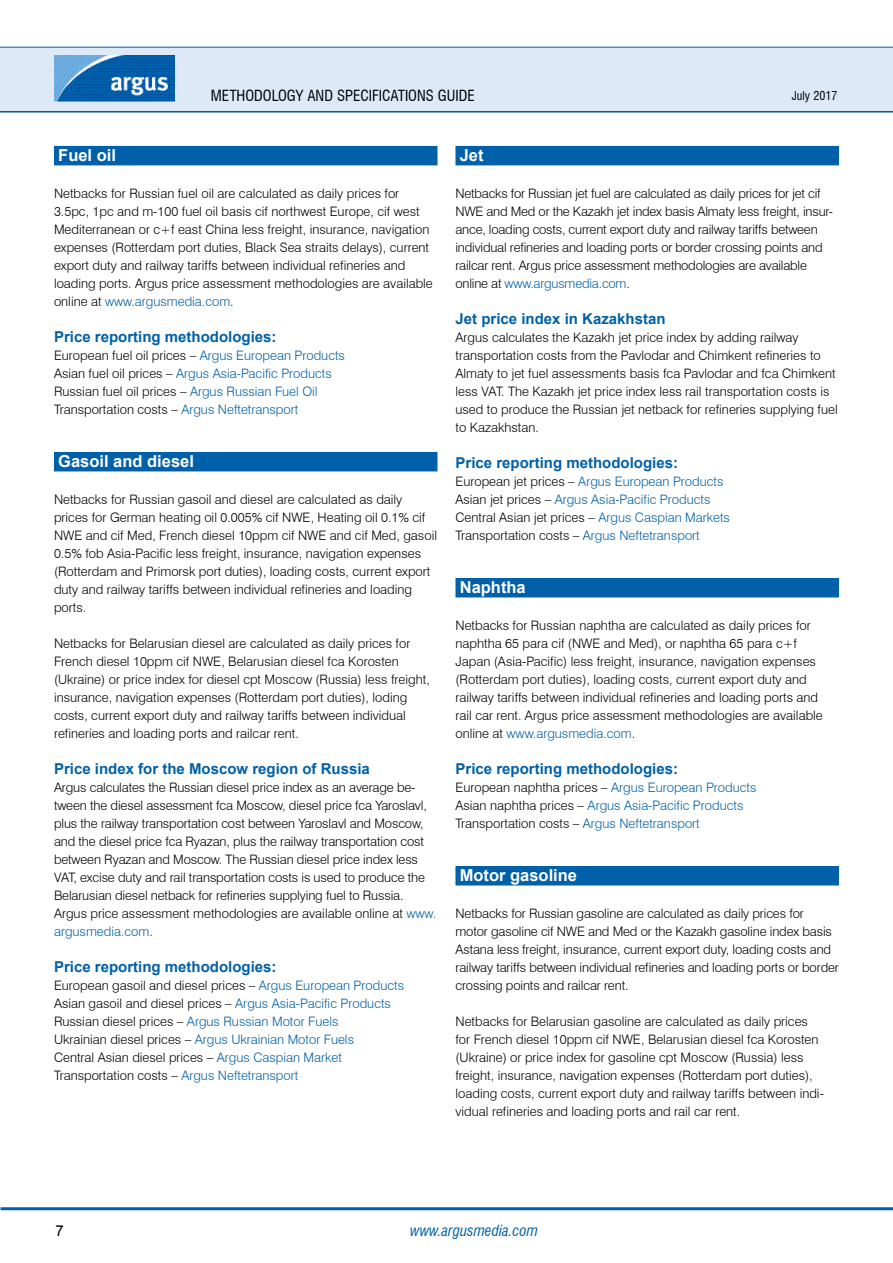
<style>
.page{position:relative;width:893px;height:1263px;background:#fff}
.page>*{position:absolute;margin:0;border:0;box-sizing:border-box;transform-origin:0 0}
.t1{font:700 16.5px "Arial";color:#fff}
.t2{font:700 15px "Arial";color:#0060a9}
.t3{font:condensed 15px "Swiss 721 BT";color:#000}
.t4{font:italic condensed 15px "Swiss 721 BT";color:#0060a9}
.t5{font:15px "Arial";color:#000}
.t6{font:300 13.05px/18px "Swiss 721 BT";color:#000}
.t7{font:300 13.05px/18px "Swiss 721 BT";color:#0060a9}
.t8{font:condensed 12px "Swiss 721 BT";color:#000}
.s1{color:#0060a9}
.s2{color:#000}
</style>
<div class="page">
<hr style="left:0;top:110px;width:893px;height:3px;background:#0060a9">
<div style="left:0;top:47px;width:893px;height:64px;background:#dee9f7"></div>
<hr style="left:0;top:47px;width:893px;height:1px;background:#0060a9">
<hr style="left:1px;top:1207px;width:892px;height:3px;background:#0060a9">
<img style="left:54px;top:55px;width:121px;height:47px">
<div style="left:54px;top:146px;width:383px;height:19px;background:#0060a9"></div>
<div style="left:54px;top:452px;width:383px;height:19px;background:#0060a9"></div>
<div style="left:455px;top:146px;width:384px;height:19px;background:#0060a9"></div>
<div style="left:455px;top:578px;width:384px;height:19px;background:#0060a9"></div>
<div style="left:455px;top:866px;width:384px;height:19px;background:#0060a9"></div>
<p class="t3" style="left:211px;top:86px;width:265px">METHODOLOGY AND SPECIFICATIONS GUIDE</p>
<p class="t8" style="left:792px;top:88px;width:47px">JULY 2017</p>
<p class="t1" style="left:58px;top:145px;width:59px">Fuel oil</p>
<p class="t6" style="left:54px;top:184px;width:380px">Netbacks for Russian fuel oil are calculated as daily prices for 3.5pc, 1pc and m-100 fuel oil basis cif northwest Europe, cif west Mediterranean or c+f east China less freight, insurance, navigation expenses (Rotterdam port duties, Black Sea straits delays), current export duty and railway tariffs between individual refineries and loading ports. Argus price assessment methodologies are available online at <span class="s1">www.argusmedia.com</span>.</p>
<p class="t2" style="left:54px;top:327px;width:224px">Price reporting methodologies:</p>
<p class="t7" style="left:54px;top:346px;width:293px"><span class="s2">European fuel oil prices –</span> Argus European Products <span class="s2">Asian fuel oil prices –</span> Argus Asia-Pacific Products <span class="s2">Russian fuel oil prices –</span> Argus Russian Fuel Oil <span class="s2">Transportation costs –</span> Argus Neftetransport</p>
<p class="t1" style="left:58px;top:451px;width:137px">Gasoil and diesel</p>
<p class="t6" style="left:54px;top:490px;width:385px">Netbacks for Russian gasoil and diesel are calculated as daily prices for German heating oil 0.005% cif NWE, Heating oil 0.1% cif NWE and cif Med, French diesel 10ppm cif NWE and cif Med, gasoil 0.5% fob Asia-Pacific less freight, insurance, navigation expenses (Rotterdam and Primorsk port duties), loading costs, current export duty and railway tariffs between individual refineries and loading ports.</p>
<p class="t6" style="left:54px;top:634px;width:377px">Netbacks for Belarusian diesel are calculated as daily prices for French diesel 10ppm cif NWE, Belarusian diesel fca Korosten (Ukraine) or price index for diesel cpt Moscow (Russia) less freight, insurance, navigation expenses (Rotterdam port duties), loding costs, current export duty and railway tariffs between individual refineries and loading ports and railcar rent.</p>
<p class="t2" style="left:54px;top:759px;width:317px">Price index for the Moscow region of Russia</p>
<p class="t6" style="left:54px;top:778px;width:384px">Argus calculates the Russian diesel price index as an average be&shy;tween the diesel assessment fca Moscow, diesel price fca Yaroslavl, plus the railway transportation cost between Yaroslavl and Moscow, and the diesel price fca Ryazan, plus the railway transportation cost between Ryazan and Moscow. The Russian diesel price index less VAT, excise duty and rail transportation costs is used to produce the Belarusian diesel netback for refineries supplying fuel to Russia.<br>Argus price assessment methodologies are available online at <span class="s1">www. argusmedia.com</span>.</p>
<p class="t2" style="left:54px;top:957px;width:224px">Price reporting methodologies:</p>
<p class="t6" style="left:54px;top:976px;width:352px">European gasoil and diesel prices – <span class="s1">Argus European Products </span>Asian gasoil and diesel prices – <span class="s1">Argus Asia-Pacific Products </span>Russian diesel prices – <span class="s1">Argus Russian Motor Fuels<br></span>Ukrainian diesel prices – <span class="s1">Argus Ukrainian Motor Fuels<br></span>Central Asian diesel prices – <span class="s1">Argus Caspian Market </span>Transportation costs – <span class="s1">Argus Neftetransport</span></p>
<p class="t1" style="left:460px;top:145px;width:25px">Jet</p>
<p class="t6" style="left:455px;top:184px;width:379px">Netbacks for Russian jet fuel are calculated as daily prices for jet cif NWE and Med or the Kazakh jet index basis Almaty less freight, insur&shy;ance, loading costs, current export duty and railway tariffs between individual refineries and loading ports or border crossing points and railcar rent. Argus price assessment methodologies are available online at <span class="s1">www.argusmedia.com</span>.</p>
<p class="t2" style="left:455px;top:309px;width:212px">Jet price index in Kazakhstan</p>
<p class="t6" style="left:455px;top:328px;width:384px">Argus calculates the Kazakh jet price index by adding railway transportation costs from the Pavlodar and Chimkent refineries to Almaty to jet fuel assessments basis fca Pavlodar and fca Chimkent less VAT. The Kazakh jet price index less rail transportation costs is used to produce the Russian jet netback for refineries supplying fuel to Kazakhstan.</p>
<p class="t2" style="left:455px;top:453px;width:224px">Price reporting methodologies:</p>
<p class="t7" style="left:455px;top:472px;width:276px"><span class="s2">European jet prices –</span> Argus European Products <span class="s2">Asian jet prices –</span> Argus Asia-Pacific Products <span class="s2">Central Asian jet prices –</span> Argus Caspian Markets <span class="s2">Transportation costs –</span> Argus Neftetransport</p>
<p class="t1" style="left:460px;top:577px;width:67px">Naphtha</p>
<p class="t6" style="left:455px;top:616px;width:369px">Netbacks for Russian naphtha are calculated as daily prices for naphtha 65 para cif (NWE and Med), or naphtha 65 para c+f Japan (Asia-Pacific) less freight, insurance, navigation expenses (Rotterdam port duties), loading costs, current export duty and railway tariffs between individual refineries and loading ports and rail car rent. Argus price assessment methodologies are available online at <span class="s1">www.argusmedia.com</span>.</p>
<p class="t2" style="left:455px;top:759px;width:224px">Price reporting methodologies:</p>
<p class="t7" style="left:455px;top:778px;width:302px"><span class="s2">European naphtha prices –</span> Argus European Products<br><span class="s2">Asian naphtha prices –</span> Argus Asia-Pacific Products<br><span class="s2">Transportation costs –</span> Argus Neftetransport</p>
<p class="t1" style="left:460px;top:865px;width:119px">Motor gasoline</p>
<p class="t6" style="left:455px;top:904px;width:385px">Netbacks for Russian gasoline are calculated as daily prices for motor gasoline cif NWE and Med or the Kazakh gasoline index basis Astana less freight, insurance, current export duty, loading costs and railway tariffs between individual refineries and loading ports or border crossing points and railcar rent.</p>
<p class="t6" style="left:455px;top:1012px;width:370px">Netbacks for Belarusian gasoline are calculated as daily prices for French diesel 10ppm cif NWE, Belarusian diesel fca Korosten (Ukraine) or price index for gasoline cpt Moscow (Russia) less freight, insurance, navigation expenses (Rotterdam port duties), loading costs, current export duty and railway tariffs between indi&shy;vidual refineries and loading ports and rail car rent.</p>
<p class="t5" style="left:55px;top:1220px;width:10px">7</p>
<p class="t4" style="left:410px;top:1221px;width:129px">www.argusmedia.com</p>
</div>
